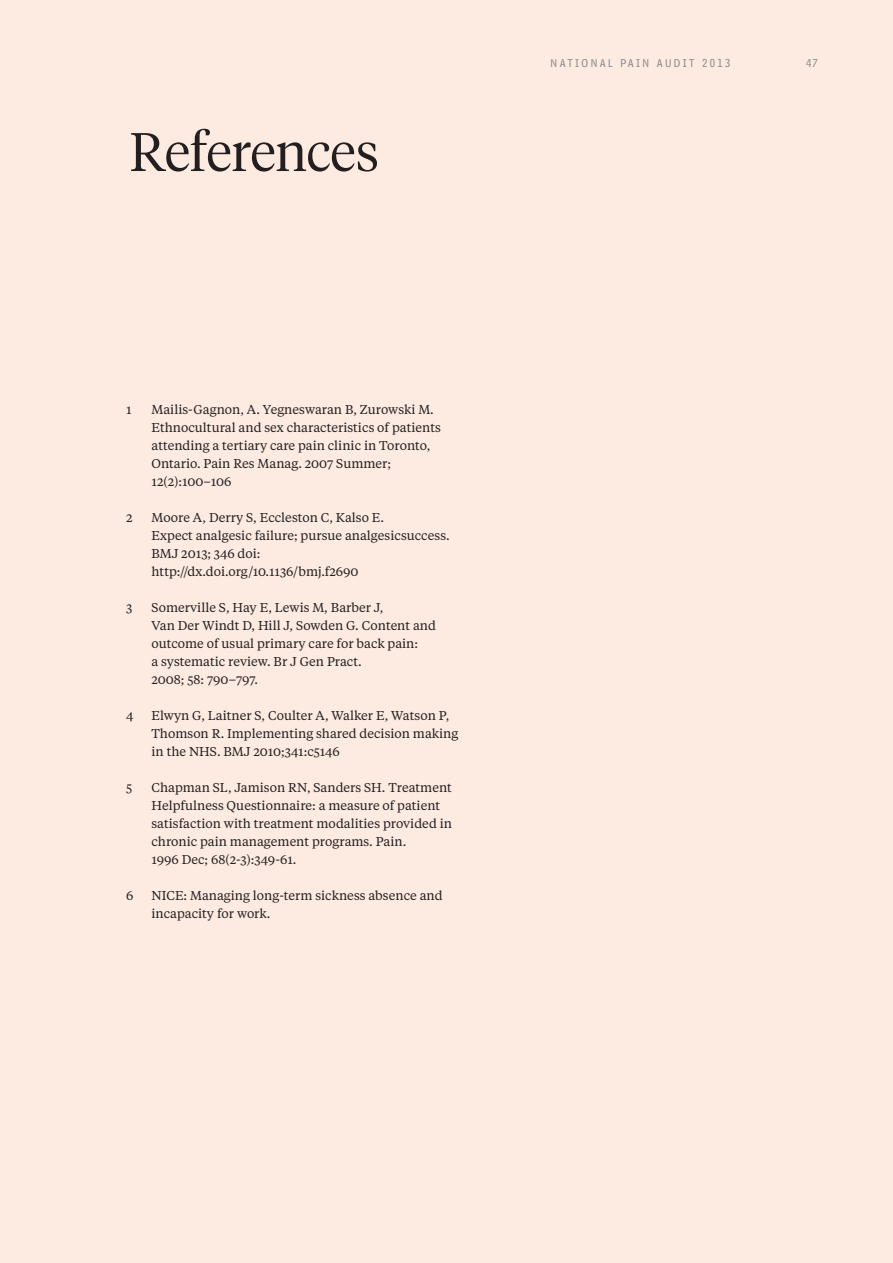
<style>
.page{position:relative;width:893px;height:1263px;background:#fdeae1}
.page>*{position:absolute;margin:0;border:0;box-sizing:border-box;transform-origin:0 0}
.h1_5{font:300 54px "Tiempos Headline";color:#231f20}
.body_text_-_first_pa{font:12.75px/18px "Tiempos Text";color:#231f20}
.t1{font:12px "Bell Centennial Std Address";letter-spacing:.2em;color:#808285}
.t2{font:12px "Bell Centennial Std Address";color:#808285}
</style>
<div class="page">
<p class="h1_5" style="left:130px;top:115px;width:251px">References</p>
<p class="body_text_-_first_pa" style="left:126px;top:400px;width:7px">1</p>
<p class="body_text_-_first_pa" style="left:151px;top:400px;width:291px">Mailis-Gagnon, A. Yegneswaran B, Zurowski M.<br>Ethnocultural and sex characteristics of patients attending a tertiary care pain clinic in Toronto, Ontario. Pain Res Manag. 2007 Summer; 12(2):100–106</p>
<p class="body_text_-_first_pa" style="left:126px;top:508px;width:8px">2</p>
<p class="body_text_-_first_pa" style="left:151px;top:508px;width:300px">Moore A, Derry S, Eccleston C, Kalso E.<br>Expect analgesic failure; pursue analgesicsuccess.<br>BMJ 2013; 346 doi: http://dx.doi.org/10.1136/bmj.f2690</p>
<p class="body_text_-_first_pa" style="left:126px;top:598px;width:8px">3</p>
<p class="body_text_-_first_pa" style="left:152px;top:598px;width:286px">Somerville S, Hay E, Lewis M, Barber J,<br>Van Der Windt D, Hill J, Sowden G. Content and outcome of usual primary care for back pain:<br>a systematic review. Br J Gen Pract.<br>2008; 58: 790–797.</p>
<p class="body_text_-_first_pa" style="left:126px;top:706px;width:9px">4</p>
<p class="body_text_-_first_pa" style="left:152px;top:706px;width:308px">Elwyn G, Laitner S, Coulter A, Walker E, Watson P,<br>Thomson R. Implementing shared decision making in the NHS. BMJ 2010;341:c5146</p>
<p class="body_text_-_first_pa" style="left:126px;top:778px;width:7px">5</p>
<p class="body_text_-_first_pa" style="left:152px;top:778px;width:302px">Chapman SL, Jamison RN, Sanders SH. Treatment Helpfulness Questionnaire: a measure of patient satisfaction with treatment modalities provided in chronic pain management programs. Pain.<br>1996 Dec; 68(2-3):349-61.</p>
<p class="body_text_-_first_pa" style="left:126px;top:886px;width:9px">6</p>
<p class="body_text_-_first_pa" style="left:152px;top:886px;width:293px">NICE: Managing long-term sickness absence and incapacity for work.</p>
<p class="t1" style="left:551px;top:56px;width:181px">NATIONAL PAIN AUDIT 2013</p>
<p class="t2" style="left:806px;top:56px;width:13px">47</p>
</div>
